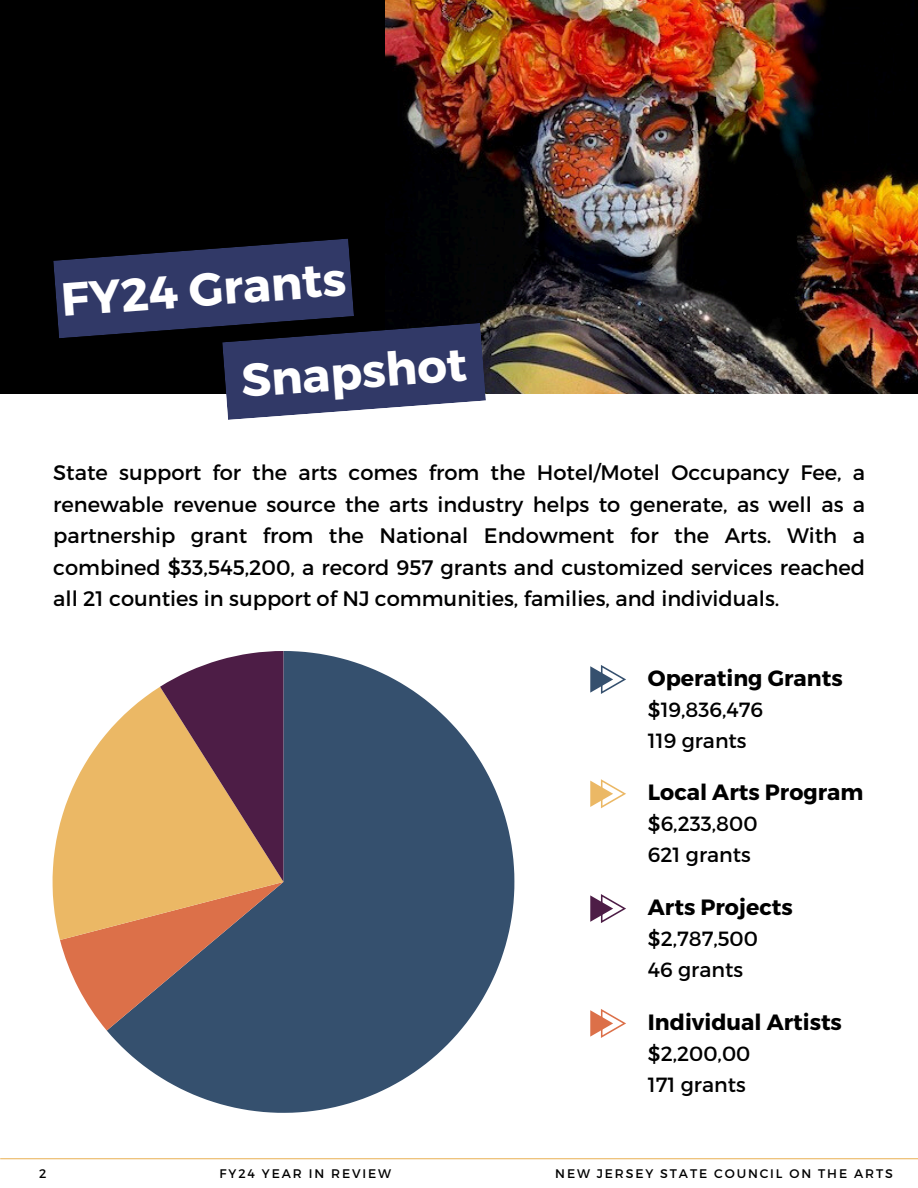
<style>
.page{position:relative;width:918px;height:1188px;background:#fff}
.page>*{position:absolute;margin:0;border:0;box-sizing:border-box;transform-origin:0 0}
.t1{font:700 46.5px "Montserrat";color:#fff}
.t2{font:700 22.05px "Montserrat";color:#000}
.t3{font:21px/31.5px "Montserrat";color:#000;text-align:justify}
.t4{font:20.55px/30.8px "Montserrat";color:#000}
.t5{font:12.45px "Montserrat";letter-spacing:.15em;color:#000}
</style>
<div class="page">
<svg style="left:107px;top:651px;width:407px;height:462px;fill:#35506e"></svg>
<svg style="left:53px;top:824px;width:7px;height:116px"></svg>
<svg style="left:60px;top:651px;width:223px;height:380px;background:#b38c72"></svg>
<hr style="left:0;top:1158px;width:918px;height:1px;background:#ebb865">
<svg style="left:590px;top:665px;width:36px;height:29px"></svg>
<svg style="left:590px;top:779px;width:36px;height:29px"></svg>
<svg style="left:590px;top:1009px;width:36px;height:29px"></svg>
<div style="left:0;top:0;width:918px;height:394px;background:#000"></div>
<img style="left:385px;top:0;width:533px;height:394px">
<svg style="left:53px;top:239px;width:433px;height:181px"></svg>
<svg style="left:590px;top:894px;width:36px;height:29px"></svg>
<p class="t1" style="left:59px;top:269px;width:287px;rotate:-4deg">FY24 Grants</p>
<h2 class="t1" style="left:239px;top:350px;width:228px;rotate:-4deg">Snapshot</h2>
<h2 class="t3" style="left:53px;top:456px;width:813px">State support for the arts comes from the Hotel/Motel Occupancy Fee, a renewable revenue source the arts industry helps to generate, as well as a partnership grant from the National Endowment for the Arts. With a combined $33,545,200, a record 957 grants and customized services reached all 21 counties in support of NJ communities, families, and individuals.</h2>
<h1 class="t2" style="left:648px;top:664px;width:196px">Operating Grants</h1>
<h1 class="t4" style="left:648px;top:693px;width:117px">$19,836,476<br>119 grants</h1>
<p class="t2" style="left:648px;top:778px;width:217px">Local Arts Program</p>
<p class="t4" style="left:648px;top:807px;width:111px">$6,233,800<br>621 grants</p>
<p class="t2" style="left:648px;top:893px;width:146px">Arts Projects</p>
<p class="t4" style="left:648px;top:922px;width:112px">$2,787,500<br>46 grants</p>
<h1 class="t2" style="left:648px;top:1008px;width:196px">Individual Artists</h1>
<h1 class="t4" style="left:648px;top:1037px;width:104px">$2,200,00<br>171 grants</h1>
<p class="t5" style="left:39px;top:1166px;width:9px">2</p>
<h2 class="t5" style="left:220px;top:1166px;width:173px">FY24 YEAR IN REVIEW</h2>
<p class="t5" style="left:555px;top:1166px;width:339px">NEW JERSEY STATE COUNCIL ON THE ARTS</p>
</div>
